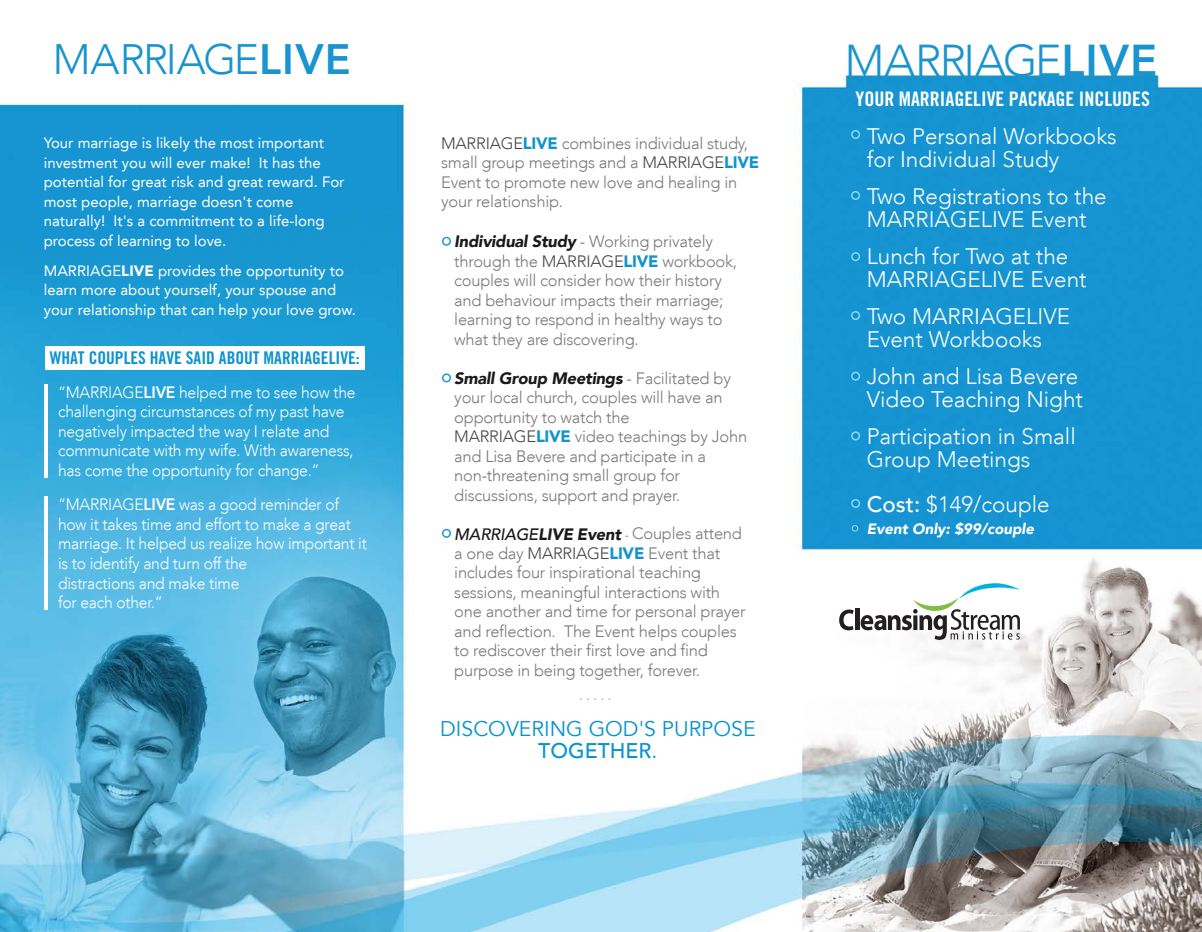
<style>
.page{position:relative;width:1202px;height:932px;background:#fff}
.page>*{position:absolute;margin:0;border:0;box-sizing:border-box;transform-origin:0 0}
.t1{font:300 44.55px "Avenir";letter-spacing:-.04em;color:#1994ce}
.t2{font:300 42.45px "Avenir";letter-spacing:-.04em;color:#1994ce}
.t3{font:300 22.5px/22.5px "Avenir LT";color:#fff}
.t4{font:21.3px/22.5px "Avenir LT";color:#0694ce;text-align:center}
.t5{font:700 19.95px "Trade Gothic Condensed";color:#fff}
.t6{font:700 17.55px "Trade Gothic Condensed";color:#0d93ce}
.t7{font:300 16.5px/19.5px "Avenir LT";letter-spacing:-.015em;color:#797979}
.t8{font:300 16.5px/19.5px "Avenir LT";letter-spacing:-.015em;color:#fff;scale:.95 1}
.t9{font:15px/19.5px "Avenir LT";color:#fff}
.t10{font:italic 900 15px "Avenir LT";color:#fff}
.s1{font-weight:800}
.s2{font-weight:900}
.s3{color:#454545}
.s4{font-weight:900;color:#1193ce}
.s5{font-weight:900;font-style:italic;color:#1a1a1a}
.s6{font-weight:500;font-style:italic;color:#1a1a1a}
.s7{font-size:12px}
.s8{font-weight:500}
</style>
<div class="page">
<img style="left:0;top:69px;width:1202px;height:863px">
<div style="left:45px;top:346px;width:319px;height:23px;background:#fff"></div>
<hr style="left:45px;top:384px;width:3px;height:93px;background:#fff">
<hr style="left:45px;top:496px;width:3px;height:114px;background:#fff">
<div style="left:443px;top:237px;width:7px;height:8px;background:#fff;border-radius:50%"></div>
<div style="left:442px;top:237px;width:9px;height:9px;border:2px solid #1a9ad3;border-radius:50%"></div>
<div style="left:852px;top:131px;width:7px;height:7px;background:#0694ce;border-radius:50%"></div>
<div style="left:851px;top:130px;width:9px;height:9px;border:2px solid #90d7ed;border-radius:50%"></div>
<div style="left:852px;top:192px;width:7px;height:7px;background:#0694ce;border-radius:50%"></div>
<div style="left:851px;top:191px;width:9px;height:9px;border:2px solid #90d7ed;border-radius:50%"></div>
<div style="left:852px;top:253px;width:7px;height:7px;background:#0694ce;border-radius:50%"></div>
<div style="left:851px;top:252px;width:9px;height:9px;border:2px solid #90d7ed;border-radius:50%"></div>
<div style="left:852px;top:312px;width:7px;height:7px;background:#0694ce;border-radius:50%"></div>
<div style="left:851px;top:311px;width:9px;height:9px;border:2px solid #90d7ed;border-radius:50%"></div>
<div style="left:852px;top:372px;width:7px;height:8px;background:#0694ce;border-radius:50%"></div>
<div style="left:851px;top:372px;width:9px;height:9px;border:2px solid #90d7ed;border-radius:50%"></div>
<div style="left:852px;top:432px;width:7px;height:8px;background:#0694ce;border-radius:50%"></div>
<div style="left:851px;top:431px;width:9px;height:9px;border:2px solid #90d7ed;border-radius:50%"></div>
<div style="left:852px;top:500px;width:7px;height:7px;background:#0694ce;border-radius:50%"></div>
<div style="left:851px;top:499px;width:9px;height:9px;border:2px solid #90d7ed;border-radius:50%"></div>
<svg style="left:852px;top:525px;width:6px;height:6px"></svg>
<div style="left:851px;top:525px;width:7px;height:6px;border:1px solid #90d7ed;border-radius:50%"></div>
<div style="left:443px;top:374px;width:7px;height:8px;background:#fff;border-radius:50%"></div>
<div style="left:442px;top:373px;width:9px;height:9px;border:2px solid #1a9ad3;border-radius:50%"></div>
<div style="left:443px;top:529px;width:7px;height:8px;background:#fff;border-radius:50%"></div>
<div style="left:442px;top:529px;width:9px;height:9px;border:2px solid #1a9ad3;border-radius:50%"></div>
<svg style="left:580px;top:698px;width:30px;height:2px"></svg>
<svg style="left:839px;top:609px;width:14px;height:21px"></svg>
<hr style="left:855px;top:609px;width:4px;height:21px;background:#231f20">
<svg style="left:860px;top:583px;width:160px;height:57px"></svg>
<h2 class="t2" style="left:53px;top:34px;width:299px">MARRIAGE<span class="s1">LIVE</span></h2>
<h1 class="t1" style="left:845px;top:34px;width:314px">MARRIAGE<span class="s1">LIVE</span></h1>
<p class="t9" style="left:44px;top:133px;width:302px">Your marriage is likely the most important investment you will ever make! It has the potential for great risk and great reward. For most people, marriage doesn't come naturally! It's a commitment to a life-long process of learning to love.</p>
<p class="t9" style="left:44px;top:261px;width:314px">MARRIAGE<span class="s2">LIVE</span> provides the opportunity to learn more about yourself, your spouse and your relationship that can help your love grow.</p>
<p class="t6" style="left:50px;top:347px;width:311px">WHAT COUPLES HAVE SAID ABOUT MARRIAGELIVE:</p>
<p class="t8" style="left:58px;top:382px;width:315px">“MARRIAGE<span class="s1">LIVE</span> helped me to see how the challenging circumstances of my past have negatively impacted the way I relate and communicate with my wife. With awareness, has come the opportunity for change.”</p>
<p class="t8" style="left:58px;top:495px;width:327px">“MARRIAGE<span class="s1">LIVE</span> was a good reminder of how it takes time and effort to make a great marriage. It helped us realize how important it is to identify and turn off the<br>distractions and make time<br>for each other.”</p>
<p class="t7" style="left:441px;top:133px;width:319px"><span class="s3">MARRIAGE</span><span class="s4">LIVE</span> combines individual study, small group meetings and a <span class="s3">MARRIAGE</span><span class="s4">LIVE </span>Event to promote new love and healing in your relationship.</p>
<p class="t7" style="left:454px;top:232px;width:284px"><span class="s5">Individual Study</span> - Working privately through the <span class="s3">MARRIAGE</span><span class="s4">LIVE</span> workbook, couples will consider how their history and behaviour impacts their marriage; learning to respond in healthy ways to what they are discovering.</p>
<p class="t7" style="left:454px;top:368px;width:294px"><span class="s5">Small Group Meetings</span> - Facilitated by your local church, couples will have an opportunity to watch the <span class="s3">MARRIAGE</span><span class="s4">LIVE</span> video teachings by John and Lisa Bevere and participate in a non-threatening small group for discussions, support and prayer.</p>
<p class="t7" style="left:454px;top:524px;width:293px"><span class="s6">MARRIAGE</span><span class="s5">LIVE Event</span> <span class="s7">-</span> Couples attend a one day <span class="s3">MARRIAGE</span><span class="s4">LIVE</span> Event that includes four inspirational teaching sessions, meaningful interactions with one another and time for personal prayer and reflection. The Event helps couples to rediscover their first love and find purpose in being together, forever.</p>
<p class="t4" style="left:440px;top:718px;width:317px">DISCOVERING GOD'S PURPOSE<br><span class="s8">TOGETHER</span>.</p>
<p class="t5" style="left:855px;top:87px;width:296px">YOUR MARRIAGELIVE PACKAGE INCLUDES</p>
<h3 class="t3" style="left:867px;top:125px;width:251px">Two Personal Workbooks for Individual Study</h3>
<h3 class="t3" style="left:867px;top:185px;width:241px">Two Registrations to the<br>MARRIAGELIVE Event</h3>
<h3 class="t3" style="left:867px;top:245px;width:221px">Lunch for Two at the<br>MARRIAGELIVE Event</h3>
<h3 class="t3" style="left:867px;top:305px;width:205px">Two MARRIAGELIVE<br>Event Workbooks</h3>
<h3 class="t3" style="left:867px;top:365px;width:218px">John and Lisa Bevere<br>Video Teaching Night</h3>
<h3 class="t3" style="left:867px;top:425px;width:210px">Participation in Small<br>Group Meetings</h3>
<h3 class="t3" style="left:867px;top:493px;width:184px"><span class="s8">Cost:</span> $149/couple</h3>
<p class="t10" style="left:867px;top:520px;width:169px">Event Only: $99/couple</p>
</div>
